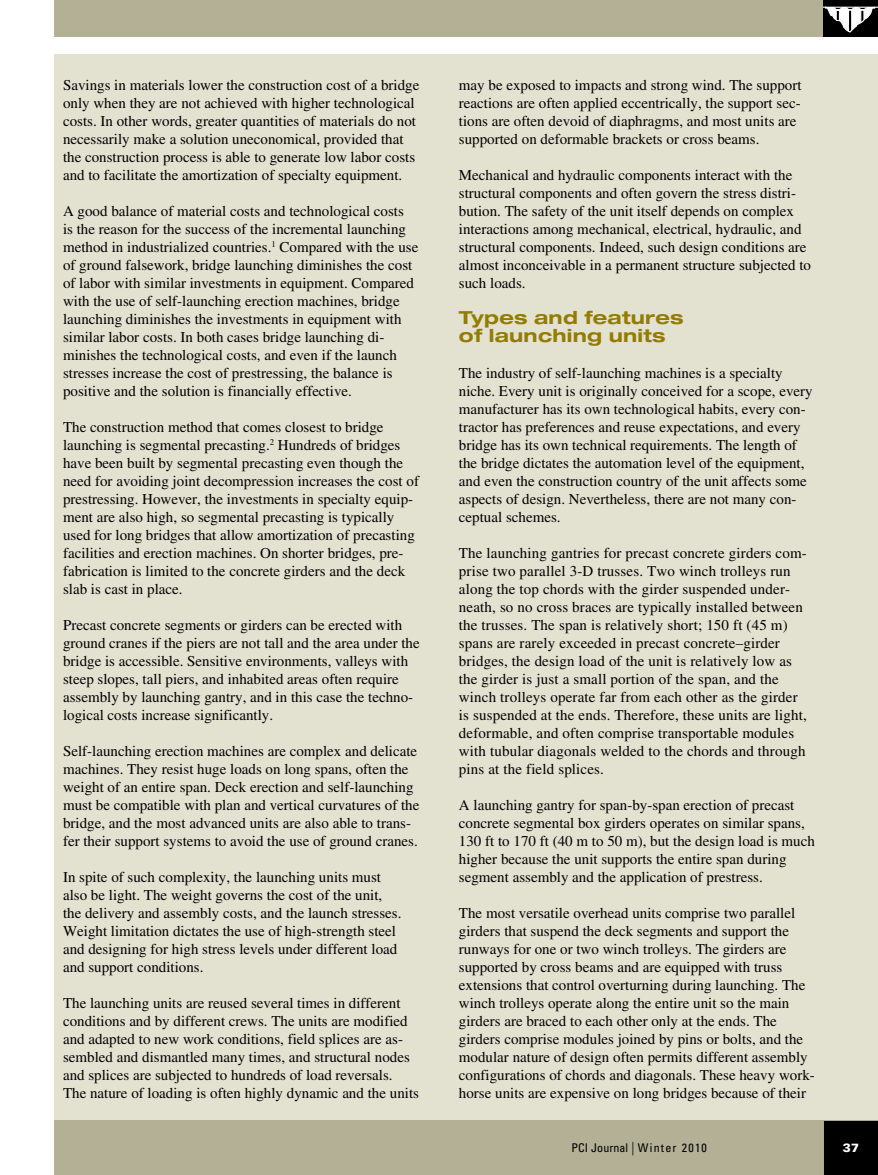
<style>
.page{position:relative;width:878px;height:1175px;background:#fff}
.page>*{position:absolute;margin:0;border:0;box-sizing:border-box;transform-origin:0 0}
.t1{font:700 expanded 18px/18px "Helvetica Neue";letter-spacing:.015em;color:#947c00;scale:1.06 1}
.t2{font:15px/18px "Times";color:#000}
.t3{font:condensed 12px "Univers";letter-spacing:.05em;color:#000}
.t4{font:900 12px "Univers";color:#fff}
.s1{font-weight:300;font-size:13.5px}
</style>
<div class="page">
<div style="left:54px;top:54px;width:824px;height:1066px;background:#e3e1d0"></div>
<div style="left:54px;top:0;width:824px;height:36px;background:#b3b096"></div>
<div style="left:54px;top:1120px;width:824px;height:54px;background:#b3b096"></div>
<div style="left:824px;top:1121px;width:54px;height:53px;background:#000"></div>
<div style="left:824px;top:0;width:54px;height:36px;background:#000"></div>
<svg style="left:824px;top:6px;width:54px;height:27px"></svg>
<p class="t2" style="left:63px;top:76px;width:358px">Savings in materials lower the construction cost of a bridge only when they are not achieved with higher technological costs. In other words, greater quantities of materials do not necessarily make a solution uneconomical, provided that the construction process is able to generate low labor costs and to facilitate the amortization of specialty equipment.</p>
<p class="t2" style="left:63px;top:202px;width:357px">A good balance of material costs and technological costs<br>is the reason for the success of the incremental launching method in industrialized countries.<sup>1</sup> Compared with the use of ground falsework, bridge launching diminishes the cost of labor with similar investments in equipment. Compared with the use of self-launching erection machines, bridge launching diminishes the investments in equipment with similar labor costs. In both cases bridge launching di&shy;minishes the technological costs, and even if the launch stresses increase the cost of prestressing, the balance is positive and the solution is financially effective.</p>
<p class="t2" style="left:63px;top:418px;width:357px">The construction method that comes closest to bridge launching is segmental precasting.<sup>2</sup> Hundreds of bridges have been built by segmental precasting even though the need for avoiding joint decompression increases the cost of prestressing. However, the investments in specialty equip&shy;ment are also high, so segmental precasting is typically used for long bridges that allow amortization of precasting facilities and erection machines. On shorter bridges, pre&shy;fabrication is limited to the concrete girders and the deck slab is cast in place.</p>
<p class="t2" style="left:63px;top:616px;width:358px">Precast concrete segments or girders can be erected with ground cranes if the piers are not tall and the area under the bridge is accessible. Sensitive environments, valleys with steep slopes, tall piers, and inhabited areas often require assembly by launching gantry, and in this case the techno&shy;logical costs increase significantly.</p>
<p class="t2" style="left:63px;top:742px;width:358px">Self-launching erection machines are complex and delicate machines. They resist huge loads on long spans, often the weight of an entire span. Deck erection and self-launching must be compatible with plan and vertical curvatures of the bridge, and the most advanced units are also able to trans&shy;fer their support systems to avoid the use of ground cranes.</p>
<p class="t2" style="left:63px;top:868px;width:340px">In spite of such complexity, the launching units must also be light. The weight governs the cost of the unit, the delivery and assembly costs, and the launch stresses.<br>Weight limitation dictates the use of high-strength steel and designing for high stress levels under different load and support conditions.</p>
<p class="t2" style="left:63px;top:994px;width:357px">The launching units are reused several times in different conditions and by different crews. The units are modified and adapted to new work conditions, field splices are as&shy;sembled and dismantled many times, and structural nodes and splices are subjected to hundreds of load reversals.<br>The nature of loading is often highly dynamic and the units</p>
<p class="t2" style="left:459px;top:76px;width:344px">may be exposed to impacts and strong wind. The support reactions are often applied eccentrically, the support sec&shy;tions are often devoid of diaphragms, and most units are supported on deformable brackets or cross beams.</p>
<p class="t2" style="left:459px;top:166px;width:354px">Mechanical and hydraulic components interact with the structural components and often govern the stress distri&shy;bution. The safety of the unit itself depends on complex interactions among mechanical, electrical, hydraulic, and structural components. Indeed, such design conditions are almost inconceivable in a permanent structure subjected to such loads.</p>
<p class="t1" style="left:459px;top:308px;width:213px">Types and features of launching units</p>
<p class="t2" style="left:459px;top:364px;width:355px">The industry of self-launching machines is a specialty niche. Every unit is originally conceived for a scope, every manufacturer has its own technological habits, every con&shy;tractor has preferences and reuse expectations, and every bridge has its own technical requirements. The length of the bridge dictates the automation level of the equipment, and even the construction country of the unit affects some aspects of design. Nevertheless, there are not many con&shy;ceptual schemes.</p>
<p class="t2" style="left:459px;top:544px;width:349px">The launching gantries for precast concrete girders com&shy;prise two parallel 3-D trusses. Two winch trolleys run along the top chords with the girder suspended under&shy;neath, so no cross braces are typically installed between the trusses. The span is relatively short; 150 ft (45 m) spans are rarely exceeded in precast concrete–girder bridges, the design load of the unit is relatively low as the girder is just a small portion of the span, and the winch trolleys operate far from each other as the girder is suspended at the ends. Therefore, these units are light, deformable, and often comprise transportable modules with tubular diagonals welded to the chords and through pins at the field splices.</p>
<p class="t2" style="left:459px;top:796px;width:357px">A launching gantry for span-by-span erection of precast concrete segmental box girders operates on similar spans, 130 ft to 170 ft (40 m to 50 m), but the design load is much higher because the unit supports the entire span during segment assembly and the application of prestress.</p>
<p class="t2" style="left:459px;top:904px;width:357px">The most versatile overhead units comprise two parallel girders that suspend the deck segments and support the runways for one or two winch trolleys. The girders are supported by cross beams and are equipped with truss extensions that control overturning during launching. The winch trolleys operate along the entire unit so the main girders are braced to each other only at the ends. The girders comprise modules joined by pins or bolts, and the modular nature of design often permits different assembly configurations of chords and diagonals. These heavy work&shy;horse units are expensive on long bridges because of their</p>
<p class="t3" style="left:571px;top:1140px;width:137px">PCI Journal <span class="s1">|</span> Winter 2010</p>
<p class="t4" style="left:842px;top:1140px;width:18px">37</p>
</div>
